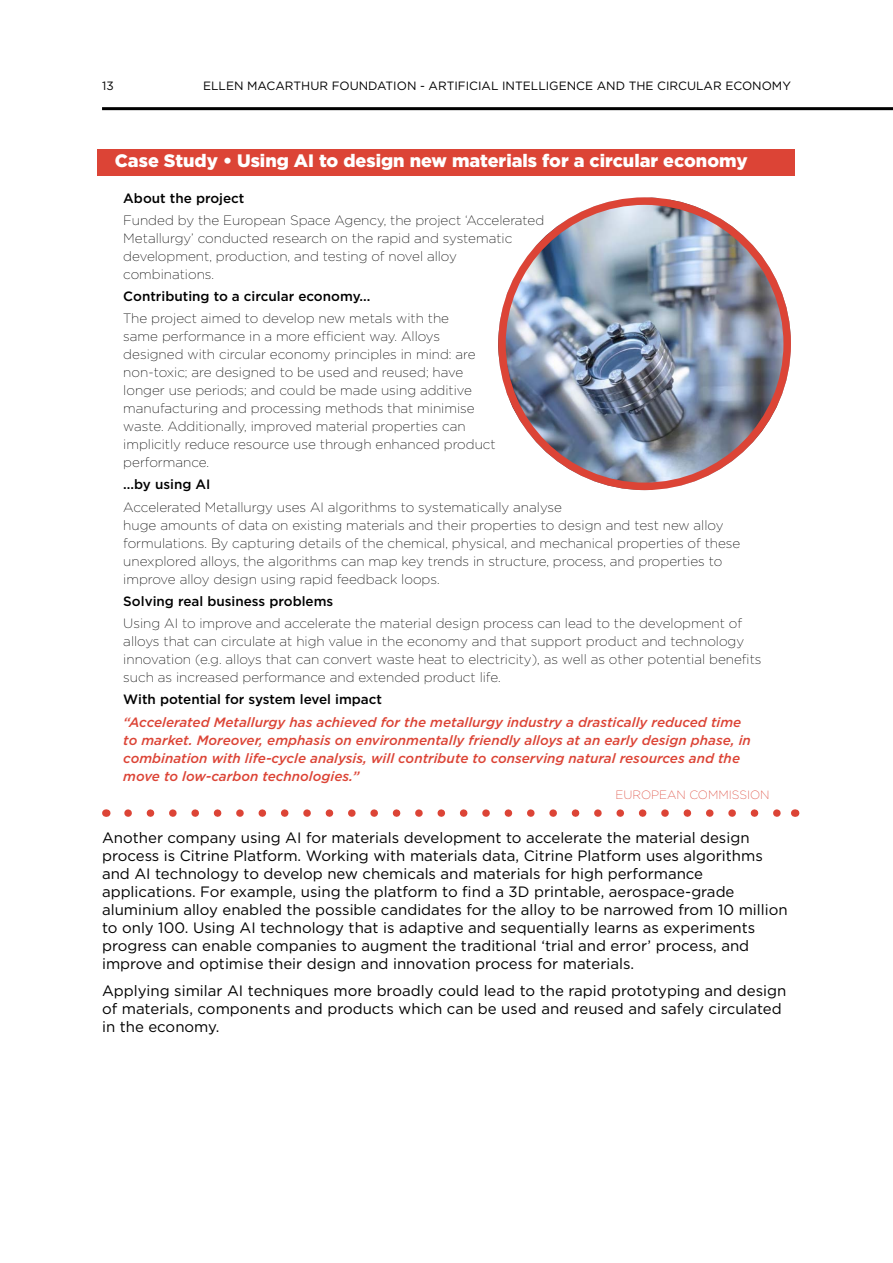
<style>
.page{position:relative;width:893px;height:1263px;background:#fff}
.page>*{position:absolute;margin:0;border:0;box-sizing:border-box;transform-origin:0 0}
.t1{font:900 18px "Gotham";color:#fff}
.t2{font:15px/18px "Gotham";color:#000}
.t3{font:200 13.5px/18px "Gotham";color:#000}
.t4{font:italic 500 13.5px/18px "Gotham";color:#dc4436}
.t5{font:500 13.5px "Gotham";color:#000}
.t6{font:12px "Gotham";color:#000}
.t7{font:200 12px "Gotham";color:#dc4436}
</style>
<div class="page">
<hr style="left:102px;top:107px;width:791px;height:3px;background:#000">
<div style="left:98px;top:149px;width:697px;height:26px;background:#dc4436"></div>
<svg style="left:128px;top:809px;width:653px;height:8px"></svg>
<img style="left:498px;top:197px;width:293px;height:293px;border-radius:146px">
<div style="left:498px;top:197px;width:293px;height:293px;border:8px solid #dc4436;border-radius:50%"></div>
<p class="t6" style="left:102px;top:78px;width:13px">13</p>
<p class="t6" style="left:203px;top:78px;width:589px">ELLEN MACARTHUR FOUNDATION - ARTIFICIAL INTELLIGENCE AND THE CIRCULAR ECONOMY</p>
<h1 class="t1" style="left:115px;top:149px;width:634px">Case Study • Using AI to design new materials for a circular economy</h1>
<p class="t5" style="left:123px;top:189px;width:123px">About the project</p>
<p class="t3" style="left:123px;top:211px;width:422px">Funded by the European Space Agency, the project ‘Accelerated Metallurgy’ conducted research on the rapid and systematic development, production, and testing of novel alloy combinations.</p>
<p class="t5" style="left:123px;top:287px;width:249px">Contributing to a circular economy...</p>
<p class="t3" style="left:123px;top:309px;width:374px">The project aimed to develop new metals with the<br>same performance in a more efficient way. Alloys designed with circular economy principles in mind: are non-toxic; are designed to be used and reused; have longer use periods; and could be made using additive manufacturing and processing methods that minimise waste. Additionally, improved material properties can implicitly reduce resource use through enhanced product performance.</p>
<p class="t5" style="left:123px;top:476px;width:89px">...by using AI</p>
<p class="t3" style="left:123px;top:497px;width:619px">Accelerated Metallurgy uses AI algorithms to systematically analyse<br>huge amounts of data on existing materials and their properties to design and test new alloy formulations. By capturing details of the chemical, physical, and mechanical properties of these unexplored alloys, the algorithms can map key trends in structure, process, and properties to improve alloy design using rapid feedback loops.</p>
<p class="t5" style="left:123px;top:592px;width:212px">Solving real business problems</p>
<p class="t3" style="left:123px;top:614px;width:640px">Using AI to improve and accelerate the material design process can lead to the development of alloys that can circulate at high value in the economy and that support product and technology innovation (e.g. alloys that can convert waste heat to electricity), as well as other potential benefits such as increased performance and extended product life.</p>
<p class="t5" style="left:123px;top:691px;width:260px">With potential for system level impact</p>
<p class="t4" style="left:123px;top:713px;width:629px">“Accelerated Metallurgy has achieved for the metallurgy industry a drastically reduced time to market. Moreover, emphasis on environmentally friendly alloys at an early design phase, in combination with life-cycle analysis, will contribute to conserving natural resources and the move to low-carbon technologies.”</p>
<p class="t7" style="left:615px;top:787px;width:156px">EUROPEAN COMMISSION</p>
<p class="t2" style="left:102px;top:829px;width:687px">Another company using AI for materials development to accelerate the material design process is Citrine Platform. Working with materials data, Citrine Platform uses algorithms and AI technology to develop new chemicals and materials for high performance applications. For example, using the platform to find a 3D printable, aerospace-grade aluminium alloy enabled the possible candidates for the alloy to be narrowed from 10 million to only 100. Using AI technology that is adaptive and sequentially learns as experiments progress can enable companies to augment the traditional ‘trial and error’ process, and improve and optimise their design and innovation process for materials.</p>
<p class="t2" style="left:102px;top:981px;width:686px">Applying similar AI techniques more broadly could lead to the rapid prototyping and design of materials, components and products which can be used and reused and safely circulated in the economy.</p>
</div>
